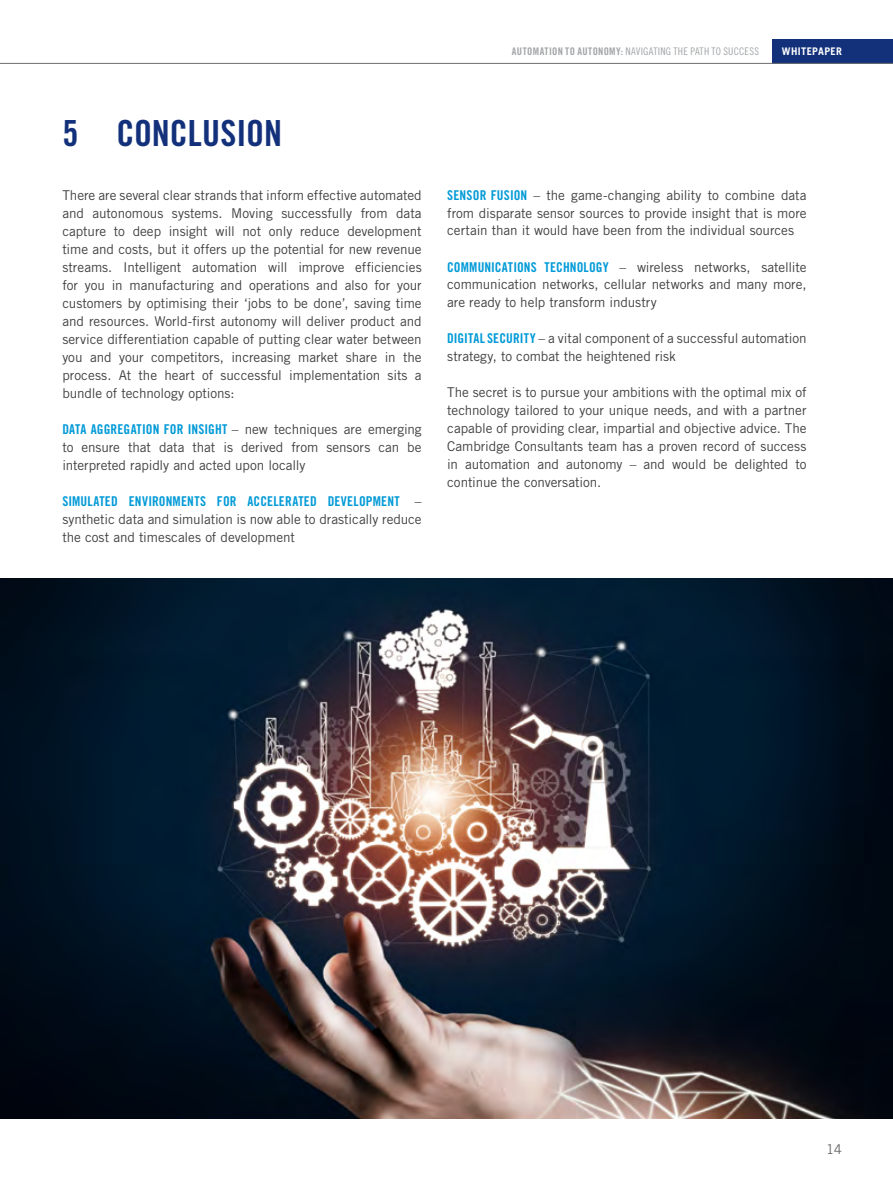
<style>
.page{position:relative;width:893px;height:1188px;background:#fff}
.page>*{position:absolute;margin:0;border:0;box-sizing:border-box;transform-origin:0 0}
.t1{font:36px "Trade Gothic LT Std Bd Cn 20";letter-spacing:-.005em;color:#13317b}
.t2{font:13.5px/18px "Trade Gothic LT Std";letter-spacing:-.005em;color:#414042;text-align:justify}
.t3{font:13.5px "Trade Gothic LT Std Bd Cn 20";letter-spacing:.01em;color:#009ad7}
.t4{font:13.5px "Trade Gothic LT Std";color:#666}
.t5{font:10.5px "Trade Gothic LT Std Cn 18";letter-spacing:.02em;color:#a3a5a8}
.t6{font:700 10.5px "Trade Gothic LT Std";letter-spacing:.035em;color:#fff}
.s1{font-family:"Trade Gothic LT Std";color:#414042}
.s2{font-family:"Trade Gothic LT Std Bd Cn 20"}
.s3{font-family:"Trade Gothic LT Std Bd Cn 20";color:#009ad7}
</style>
<div class="page">
<div style="left:772px;top:39px;width:121px;height:24px;background:#13317b"></div>
<hr style="left:0;top:63px;width:893px;height:1px;background:#6d6e71">
<img style="left:0;top:578px;width:893px;height:540px">
<h1 class="t1" style="left:62px;top:111px;width:221px">5 CONCLUSION</h1>
<p class="t2" style="left:62px;top:186px;width:361px">There are several clear strands that inform effective automated and autonomous systems. Moving successfully from data capture to deep insight will not only reduce development time and costs, but it offers up the potential for new revenue streams. Intelligent automation will improve efficiencies for you in manufacturing and operations and also for your customers by optimising their ‘jobs to be done’, saving time and resources. World-first autonomy will deliver product and service differentiation capable of putting clear water between you and your competitors, increasing market share in the process. At the heart of successful implementation sits a bundle of technology options:</p>
<p class="t3" style="left:62px;top:421px;width:361px">DATA AGGREGATION FOR INSIGHT <span class="s1">– new techniques are emerging</span></p>
<p class="t2" style="left:62px;top:438px;width:361px">to ensure that data that is derived from sensors can be interpreted rapidly and acted upon locally</p>
<p class="t3" style="left:62px;top:492px;width:361px">SIMULATED ENVIRONMENTS FOR ACCELERATED DEVELOPMENT <span class="s1">–</span></p>
<p class="t2" style="left:62px;top:510px;width:361px">synthetic data and simulation is now able to drastically reduce the cost and timescales of development</p>
<p class="t5" style="left:512px;top:45px;width:249px"><span class="s2">AUTOMATION TO AUTONOMY:</span> NAVIGATING THE PATH TO SUCCESS</p>
<p class="t6" style="left:782px;top:45px;width:62px">WHITEPAPER</p>
<p class="t2" style="left:447px;top:186px;width:361px"><span class="s3">SENSOR FUSION</span> – the game-changing ability to combine data from disparate sensor sources to provide insight that is more certain than it would have been from the individual sources</p>
<p class="t2" style="left:447px;top:258px;width:361px"><span class="s3">COMMUNICATIONS TECHNOLOGY</span> – wireless networks, satellite communication networks, cellular networks and many more, are ready to help transform industry</p>
<p class="t2" style="left:447px;top:330px;width:361px"><span class="s3">DIGITAL SECURITY</span> – a vital component of a successful automation strategy, to combat the heightened risk</p>
<p class="t2" style="left:447px;top:384px;width:361px">The secret is to pursue your ambitions with the optimal mix of technology tailored to your unique needs, and with a partner capable of providing clear, impartial and objective advice. The Cambridge Consultants team has a proven record of success in automation and autonomy – and would be delighted to continue the conversation.</p>
<p class="t4" style="left:826px;top:1141px;width:17px">14</p>
</div>
